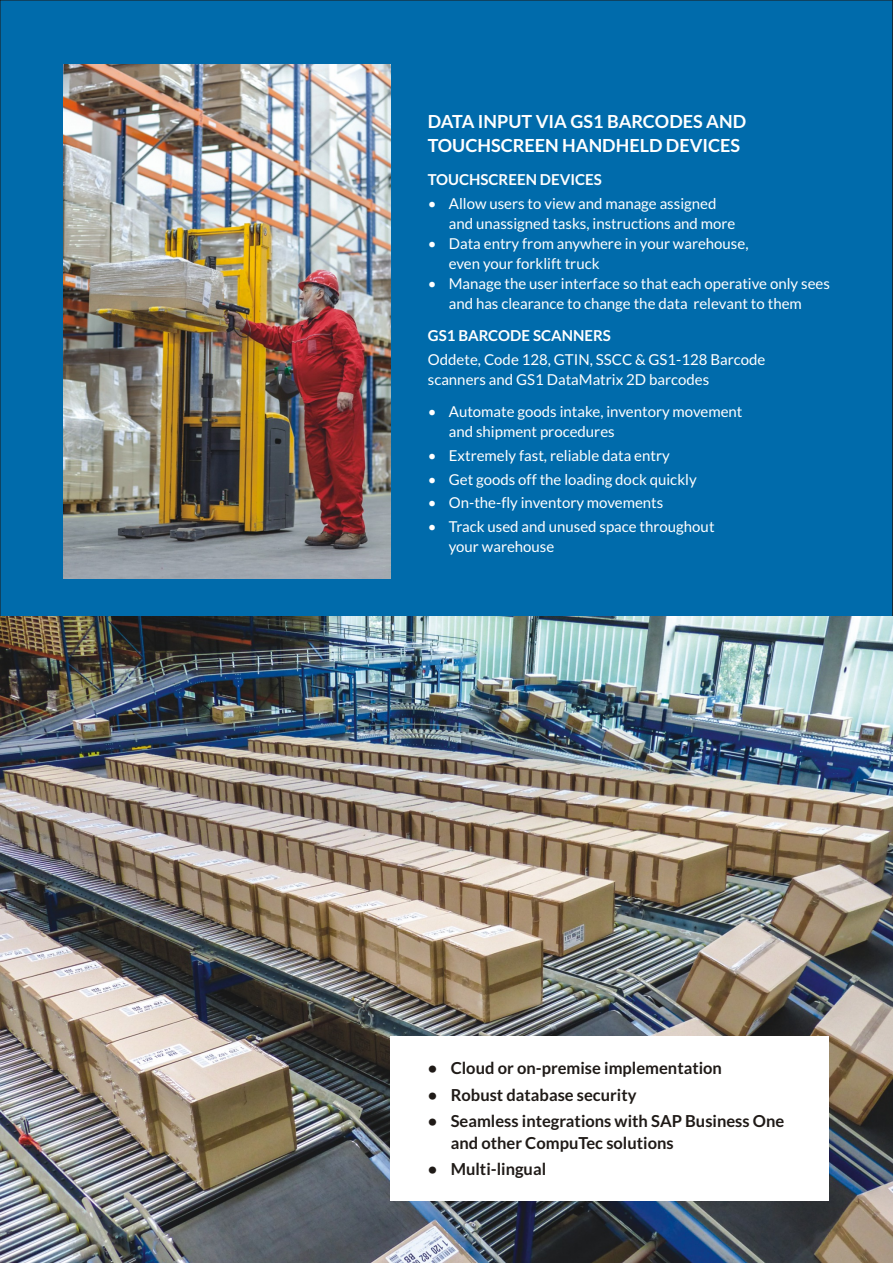
<style>
.page{position:relative;width:893px;height:1263px;background:#fff}
.page>*{position:absolute;margin:0;border:0;box-sizing:border-box;transform-origin:0 0}
.t1{font:700 18px/24px "Lato";color:#fff}
.t2{font:700 16.5px/22px "Lato";color:#1f1a17}
.t3{font:15px/20px "Lato";color:#fff}
.t4{font:700 15px "Lato";color:#fff}
</style>
<div class="page">
<div style="left:2px;top:2px;width:889px;height:615px;background:#006bab"></div>
<img style="left:0;top:617px;width:893px;height:646px">
<div style="left:391px;top:1036px;width:438px;height:165px;background:#fff"></div>
<img style="left:64px;top:64px;width:327px;height:515px">
<p class="t1" style="left:428px;top:111px;width:320px">DATA INPUT VIA GS1 BARCODES AND<br>TOUCHSCREEN HANDHELD DEVICES</p>
<p class="t4" style="left:428px;top:173px;width:175px">TOUCHSCREEN DEVICES</p>
<p class="t3" style="left:449px;top:195px;width:288px;text-indent:-21px">• Allow users to view and manage assigned and unassigned tasks, instructions and more</p>
<p class="t3" style="left:449px;top:234px;width:301px;text-indent:-21px">• Data entry from anywhere in your warehouse, even your forklift truck</p>
<p class="t3" style="left:428px;top:274px;width:404px;text-align:center">• Manage the user interface so that each operative only sees and has clearance to change the data relevant to them</p>
<p class="t4" style="left:428px;top:329px;width:185px">GS1 BARCODE SCANNERS</p>
<p class="t3" style="left:428px;top:350px;width:339px">Oddete, Code 128, GTIN, SSCC &amp; GS1-128 Barcode scanners and GS1 DataMatrix 2D barcodes</p>
<p class="t3" style="left:449px;top:402px;width:295px;text-indent:-21px">• Automate goods intake, inventory movement and shipment procedures</p>
<p class="t3" style="left:428px;top:446px;width:243px">• Extremely fast, reliable data entry</p>
<p class="t3" style="left:428px;top:470px;width:270px">• Get goods off the loading dock quickly</p>
<p class="t3" style="left:428px;top:494px;width:237px">• On-the-fly inventory movements</p>
<p class="t3" style="left:449px;top:518px;width:267px;text-indent:-21px">• Track used and unused space throughout your warehouse</p>
<p class="t2" style="left:428px;top:1058px;width:296px">• Cloud or on-premise implementation</p>
<p class="t2" style="left:428px;top:1085px;width:210px">• Robust database security</p>
<p class="t2" style="left:451px;top:1111px;width:335px;text-indent:-23px">• Seamless integrations with SAP Business One and other CompuTec solutions</p>
<p class="t2" style="left:428px;top:1159px;width:120px">• Multi-lingual</p>
</div>
